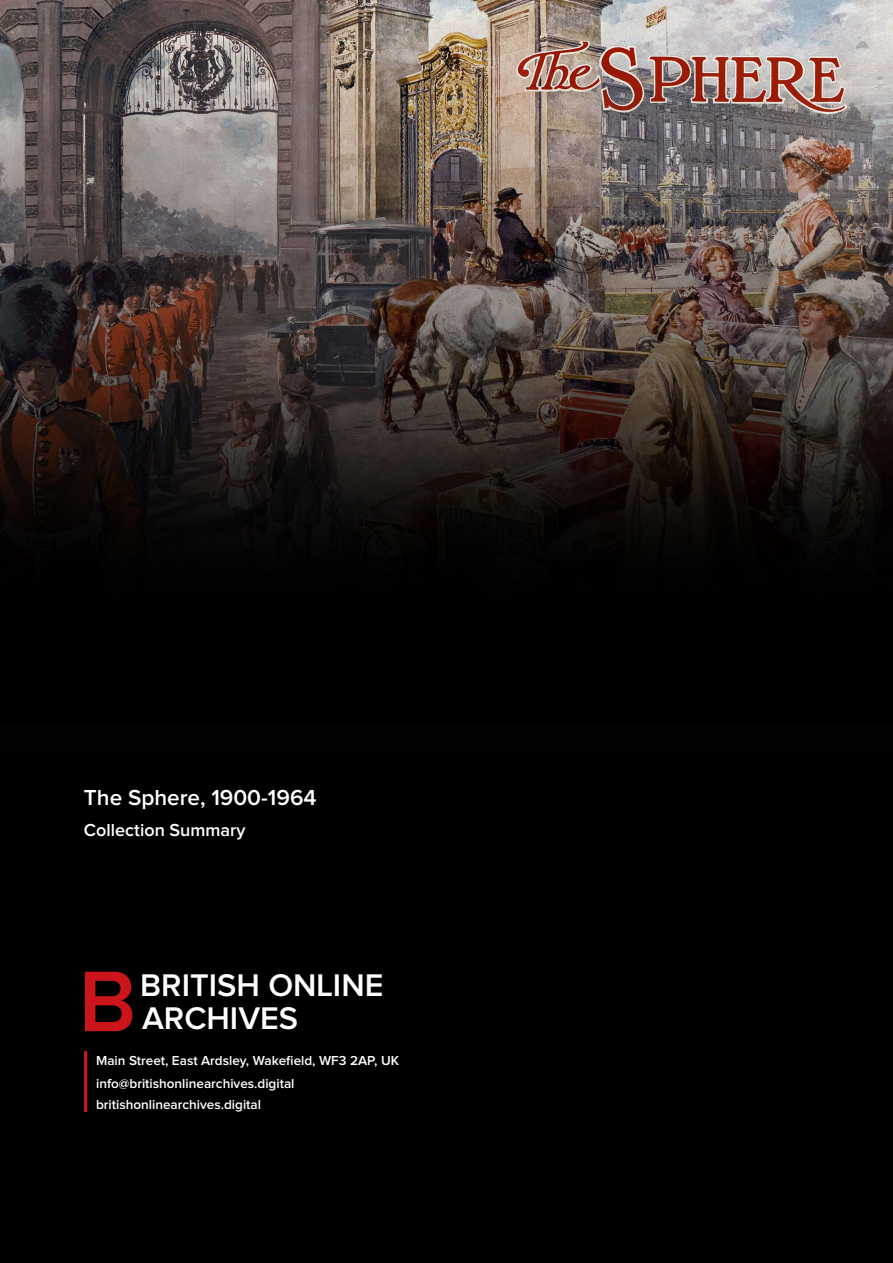
<style>
.page{position:relative;width:893px;height:1263px;background:#fff}
.page>*{position:absolute;margin:0;border:0;box-sizing:border-box;transform-origin:0 0}
.t1{font:600 89.25px "Proxima Nova";color:#cb151a}
.t2{font:600 32.4px/33px "Proxima Nova";color:#fff}
.t3{font:600 22.5px "Proxima Nova";color:#fff}
.t4{font:600 18px "Proxima Nova";color:#fff}
.t5{font:600 13.5px "Proxima Nova";color:#fff}
</style>
<div class="page">
<img style="left:0;top:0;width:893px;height:1263px">
<hr style="left:84px;top:1052px;width:3px;height:60px;background:#cb1519">
<div style="left:0;top:725px;width:893px;height:25px;background:#010202"></div>
<p class="t3" style="left:84px;top:787px;width:234px">The Sphere, 1900-1964</p>
<p class="t4" style="left:84px;top:822px;width:163px">Collection Summary</p>
<p class="t1" style="left:79px;top:961px;width:59px">B</p>
<p class="t2" style="left:140px;top:970px;width:245px">BRITISH ONLINE<br>ARCHIVES</p>
<p class="t5" style="left:96px;top:1054px;width:305px">Main Street, East Ardsley, Wakefield, WF3 2AP, UK</p>
<p class="t5" style="left:96px;top:1078px;width:200px">info@britishonlinearchives.digital</p>
<p class="t5" style="left:96px;top:1098px;width:167px">britishonlinearchives.digital</p>
</div>
